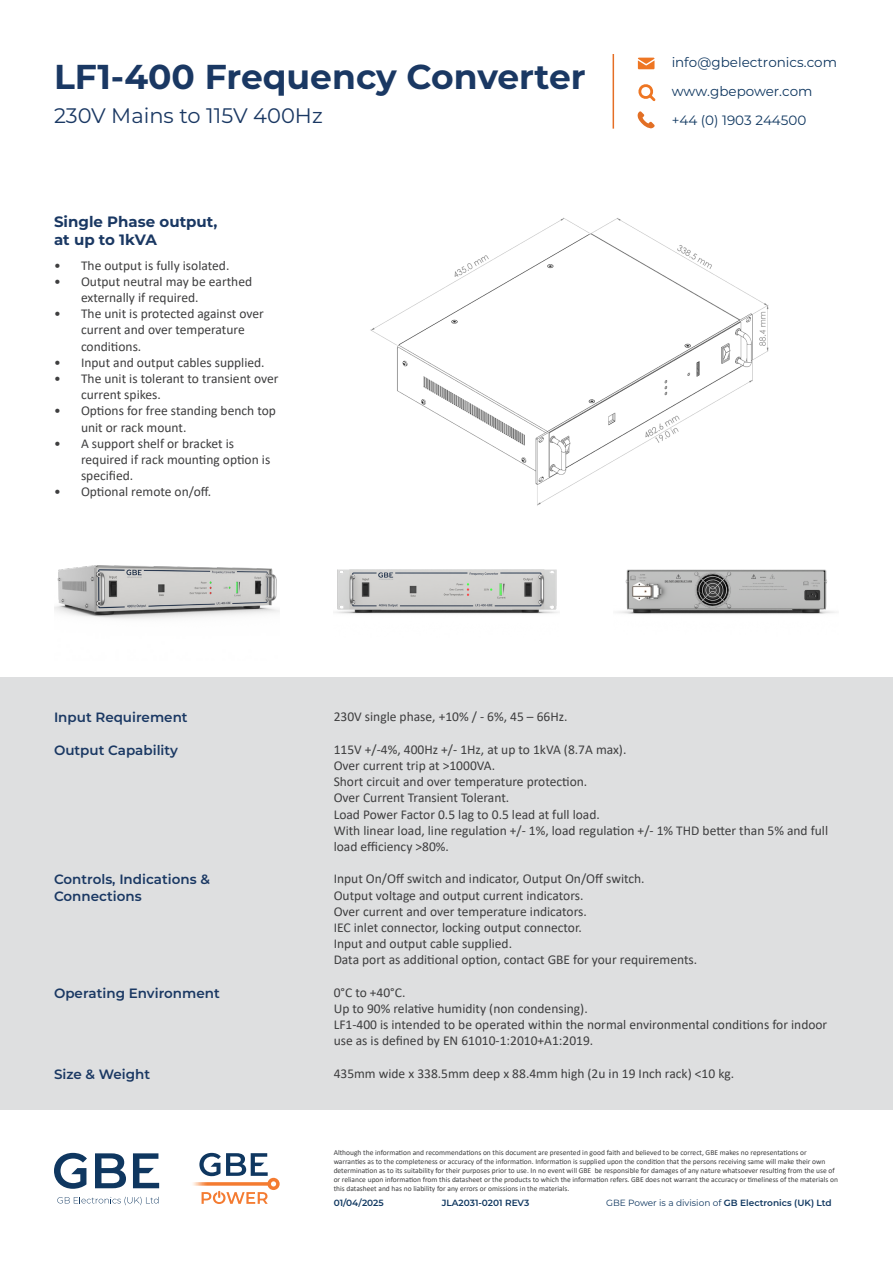
<style>
.page{position:relative;width:893px;height:1263px;background:#fff}
.page>*{position:absolute;margin:0;border:0;box-sizing:border-box;transform-origin:0 0}
.t1{font:700 34.5px "Montserrat";color:#1a3863}
.t2{font:21px "Montserrat";color:#1a3863}
.t3{font:700 15px "Montserrat";color:#1a3863}
.t4{font:13.5px/16.2px "Calibri";color:#3e3e3f}
.t5{font:600 13.5px "Montserrat";color:#1a3863}
.t6{font:13.5px "Montserrat";color:#0f3760}
.t7{font:9px "Montserrat";color:#0f3760}
.t8{font:600 9px "Montserrat";letter-spacing:-.005em;color:#0f3760}
.t9{font:7.5px/9px "Calibri";color:#3e3e3f}
.s1{font-weight:600}
</style>
<div class="page">
<img style="left:54px;top:565px;width:226px;height:54px">
<img style="left:370px;top:217px;width:399px;height:289px">
<hr style="left:613px;top:54px;width:1px;height:75px;background:#e56e25">
<svg style="left:54px;top:1153px;width:33px;height:36px"></svg>
<svg style="left:95px;top:1153px;width:31px;height:35px"></svg>
<svg style="left:133px;top:1153px;width:26px;height:35px"></svg>
<svg style="left:57px;top:1197px;width:101px;height:8px"></svg>
<svg style="left:193px;top:1153px;width:87px;height:51px"></svg>
<svg style="left:638px;top:111px;width:17px;height:18px"></svg>
<svg style="left:638px;top:84px;width:18px;height:17px"></svg>
<svg style="left:638px;top:58px;width:16px;height:11px"></svg>
<div style="left:0;top:677px;width:893px;height:433px;background:#dedfe0"></div>
<img style="left:334px;top:569px;width:225px;height:45px">
<img style="left:617px;top:569px;width:219px;height:45px">
<p class="t1" style="left:54px;top:52px;width:533px">LF1-400 Frequency Converter</p>
<p class="t2" style="left:54px;top:101px;width:270px">230V Mains to 115V 400Hz</p>
<p class="t3" style="left:54px;top:211px;width:165px">Single Phase output,</p>
<p class="t3" style="left:54px;top:229px;width:105px">at up to 1kVA</p>
<p class="t4" style="left:54px;top:257px;width:177px">• The output is fully isolated.</p>
<p class="t4" style="left:81px;top:273px;width:173px;text-indent:-27px">• Output neutral may be earthed externally if required.</p>
<p class="t4" style="left:81px;top:305px;width:184px;text-indent:-27px">• The unit is protected against over current and over temperature conditions.</p>
<p class="t4" style="left:54px;top:354px;width:212px">• Input and output cables supplied.</p>
<p class="t4" style="left:81px;top:370px;width:199px;text-indent:-27px">• The unit is tolerant to transient over current spikes.</p>
<p class="t4" style="left:81px;top:402px;width:196px;text-indent:-27px">• Options for free standing bench top unit or rack mount.</p>
<p class="t4" style="left:81px;top:435px;width:191px;text-indent:-27px">• A support shelf or bracket is required if rack mounting option is specified.</p>
<p class="t4" style="left:54px;top:483px;width:159px">• Optional remote on/off.</p>
<p class="t6" style="left:672px;top:53px;width:167px">info@gbelectronics.com</p>
<p class="t6" style="left:672px;top:82px;width:142px">www.gbepower.com</p>
<p class="t6" style="left:672px;top:111px;width:136px">+44 (0) 1903 244500</p>
<p class="t5" style="left:54px;top:708px;width:135px">Input Requirement</p>
<p class="t5" style="left:54px;top:740px;width:125px">Output Capability</p>
<p class="t5" style="left:54px;top:870px;width:157px">Controls, Indications &amp;</p>
<p class="t5" style="left:54px;top:886px;width:89px">Connections</p>
<p class="t5" style="left:54px;top:983px;width:167px">Operating Environment</p>
<p class="t5" style="left:54px;top:1064px;width:98px">Size &amp; Weight</p>
<p class="t4" style="left:334px;top:708px;width:235px">230V single phase, +10% / - 6%, 45 – 66Hz.</p>
<p class="t4" style="left:334px;top:741px;width:294px">115V +/-4%, 400Hz +/- 1Hz, at up to 1kVA (8.7A max).</p>
<p class="t4" style="left:334px;top:757px;width:163px">Over current trip at &gt;1000VA.</p>
<p class="t4" style="left:334px;top:773px;width:255px">Short circuit and over temperature protection.</p>
<p class="t4" style="left:334px;top:789px;width:177px">Over Current Transient Tolerant.</p>
<p class="t4" style="left:334px;top:806px;width:268px">Load Power Factor 0.5 lag to 0.5 lead at full load.</p>
<p class="t4" style="left:334px;top:822px;width:496px">With linear load, line regulation +/- 1%, load regulation +/- 1% THD better than 5% and full load efficiency &gt;80%.</p>
<p class="t4" style="left:334px;top:870px;width:312px">Input On/Off switch and indicator, Output On/Off switch.</p>
<p class="t4" style="left:334px;top:887px;width:251px">Output voltage and output current indicators.</p>
<p class="t4" style="left:334px;top:903px;width:255px">Over current and over temperature indicators.</p>
<p class="t4" style="left:334px;top:919px;width:250px">IEC inlet connector, locking output connector.</p>
<p class="t4" style="left:334px;top:935px;width:180px">Input and output cable supplied.</p>
<p class="t4" style="left:334px;top:951px;width:365px">Data port as additional option, contact GBE for your requirements.</p>
<p class="t4" style="left:334px;top:984px;width:73px">0°C to +40°C.</p>
<p class="t4" style="left:334px;top:1000px;width:256px">Up to 90% relative humidity (non condensing).</p>
<p class="t4" style="left:334px;top:1016px;width:495px">LF1-400 is intended to be operated within the normal environmental conditions for indoor use as is defined by EN 61010-1:2010+A1:2019.</p>
<p class="t4" style="left:334px;top:1065px;width:402px">435mm wide x 338.5mm deep x 88.4mm high (2u in 19 Inch rack) &lt;10 kg.</p>
<p class="t9" style="left:334px;top:1148px;width:506px">Although the information and recommendations on this document are presented in good faith and believed to be correct, GBE makes no representations or warranties as to the completeness or accuracy of the information. Information is supplied upon the condition that the persons receiving same will make their own determination as to its suitability for their purposes prior to use. In no event will GBE be responsible for damages of any nature whatsoever resulting from the use of or reliance upon information from this datasheet or the products to which the information refers. GBE does not warrant the accuracy or timeliness of the materials on this datasheet and has no liability for any errors or omissions in the materials.</p>
<p class="t8" style="left:334px;top:1196px;width:52px">01/04/2025</p>
<p class="t8" style="left:442px;top:1196px;width:89px">JLA2031-0201 REV3</p>
<p class="t7" style="left:606px;top:1196px;width:227px">GBE Power is a division of <span class="s1">GB Electronics (UK) Ltd</span></p>
</div>
